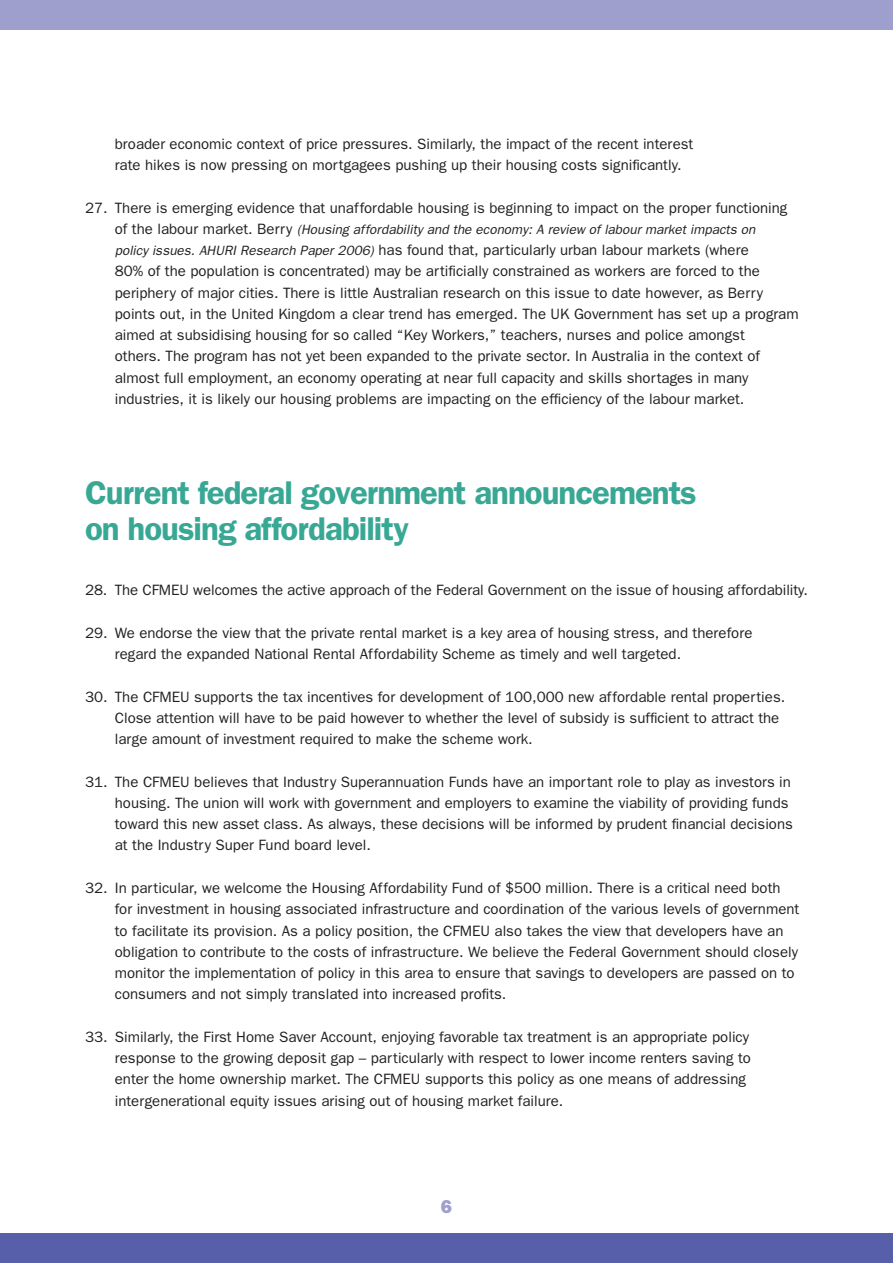
<style>
.page{position:relative;width:893px;height:1263px;background:#fff}
.page>*{position:absolute;margin:0;border:0;box-sizing:border-box;transform-origin:0 0}
.t1{font:600 33px/36px "Franklin Gothic";letter-spacing:-.03em;color:#38a895}
.t2{font:800 18.75px "Franklin Gothic";color:#9f9fce}
.t3{font:15px/21.3px "Franklin Gothic";color:#231f20}
.t4{font:italic 13.5px "Franklin Gothic";color:#231f20}
.s1{font-style:normal;font-size:15px}
.s2{font-style:italic;font-size:13.5px}
</style>
<div class="page">
<div style="left:0;top:1233px;width:893px;height:30px;background:#575fab"></div>
<div style="left:0;top:0;width:893px;height:30px;background:#9f9fce"></div>
<p class="t3" style="left:115px;top:133px;width:580px">broader economic context of price pressures. Similarly, the impact of the recent interest rate hikes is now pressing on mortgagees pushing up their housing costs significantly.</p>
<p class="t3" style="left:85px;top:197px;width:704px">27. There is emerging evidence that unaffordable housing is beginning to impact on the proper functioning</p>
<p class="t4" style="left:115px;top:222px;width:642px"><span class="s1">of the labour market. Berry</span> (Housing affordability and the economy: A review of labour market impacts on</p>
<p class="t3" style="left:115px;top:239px;width:685px"><span class="s2">policy issues. AHURI Research Paper 2006)</span> has found that, particularly urban labour markets (where<br>80% of the population is concentrated) may be artificially constrained as workers are forced to the periphery of major cities. There is little Australian research on this issue to date however, as Berry points out, in the United Kingdom a clear trend has emerged. The UK Government has set up a program aimed at subsidising housing for so called “Key Workers,” teachers, nurses and police amongst<br>others. The program has not yet been expanded to the private sector. In Australia in the context of almost full employment, an economy operating at near full capacity and skills shortages in many industries, it is likely our housing problems are impacting on the efficiency of the labour market.</p>
<h1 class="t1" style="left:85px;top:474px;width:613px">Current federal government announcements on housing affordability</h1>
<p class="t3" style="left:85px;top:580px;width:724px">28. The CFMEU welcomes the active approach of the Federal Government on the issue of housing affordability.</p>
<p class="t3" style="left:115px;top:622px;width:639px;text-indent:-30px">29. We endorse the view that the private rental market is a key area of housing stress, and therefore regard the expanded National Rental Affordability Scheme as timely and well targeted.</p>
<p class="t3" style="left:115px;top:686px;width:672px;text-indent:-30px">30. The CFMEU supports the tax incentives for development of 100,000 new affordable rental properties.<br>Close attention will have to be paid however to whether the level of subsidy is sufficient to attract the large amount of investment required to make the scheme work.</p>
<p class="t3" style="left:115px;top:771px;width:680px;text-indent:-30px">31. The CFMEU believes that Industry Superannuation Funds have an important role to play as investors in housing. The union will work with government and employers to examine the viability of providing funds toward this new asset class. As always, these decisions will be informed by prudent financial decisions at the Industry Super Fund board level.</p>
<p class="t3" style="left:115px;top:877px;width:686px;text-indent:-30px">32. In particular, we welcome the Housing Affordability Fund of $500 million. There is a critical need both for investment in housing associated infrastructure and coordination of the various levels of government to facilitate its provision. As a policy position, the CFMEU also takes the view that developers have an obligation to contribute to the costs of infrastructure. We believe the Federal Government should closely monitor the implementation of policy in this area to ensure that savings to developers are passed on to consumers and not simply translated into increased profits.</p>
<p class="t3" style="left:115px;top:1026px;width:638px;text-indent:-30px">33. Similarly, the First Home Saver Account, enjoying favorable tax treatment is an appropriate policy response to the growing deposit gap – particularly with respect to lower income renters saving to enter the home ownership market. The CFMEU supports this policy as one means of addressing intergenerational equity issues arising out of housing market failure.</p>
<p class="t2" style="left:441px;top:1195px;width:13px">6</p>
</div>
